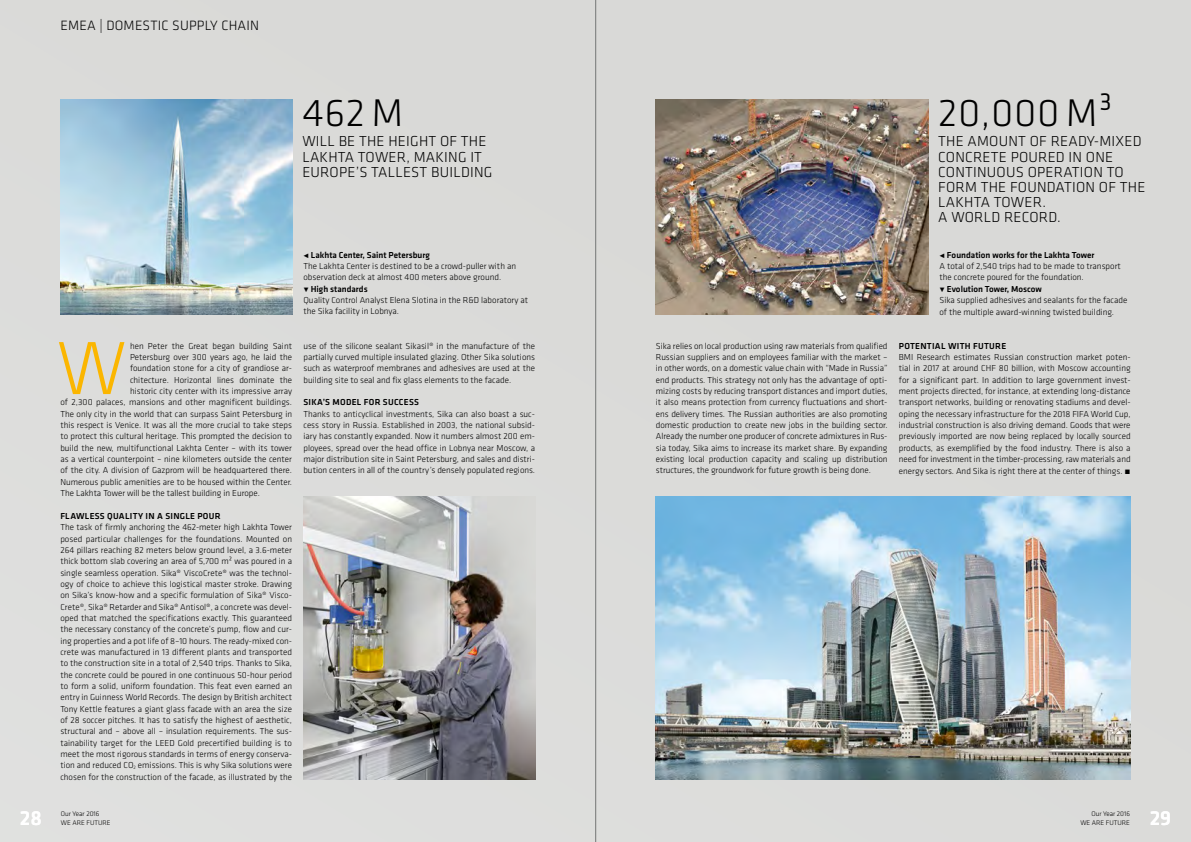
<style>
.page{position:relative;width:1191px;height:842px;background:#dadad9}
.page>*{position:absolute;margin:0;border:0;box-sizing:border-box;transform-origin:0 0}
.t1{font:300 78px "Klavika";color:#fbb600}
.t2{font:300 40px "Klavika";color:#000}
.t3{font:500 21px "Klavika";color:#fff}
.t4{font:300 15px/15px "Klavika";letter-spacing:.015em;color:#000}
.t5{font:300 14px "Klavika";letter-spacing:.015em;color:#000}
.t6{font:300 9px/11.3px "Klavika";color:#000;text-align:justify}
.t7{font:500 9px "Klavika";letter-spacing:.03em;color:#000}
.t8{font:500 9px "Klavika";color:#000}
.t9{font:300 7px/9px "Klavika";color:#000}
</style>
<div class="page">
<img style="left:656px;top:99px;width:272px;height:216px">
<img style="left:303px;top:496px;width:232px;height:284px">
<img style="left:656px;top:496px;width:474px;height:284px">
<img style="left:60px;top:99px;width:232px;height:215px">
<hr style="left:595px;top:0;width:1px;height:842px;background:#878988">
<h3 class="t5" style="left:60px;top:17px;width:193px">EMEA | Dom estic Supply Chain</h3>
<h2 class="t2" style="left:302px;top:88px;width:102px">462M</h2>
<h3 class="t4" style="left:302px;top:134px;width:186px">will be the height of the<br>Lakhta Tower, making</h3>
<h3 class="t4" style="left:302px;top:149px;width:181px;text-indent:168px">it<br>Europe’s tallest bui lding</h3>
<h1 class="t1" style="left:57px;top:321px;width:67px">W</h1>
<p class="t6" style="left:130px;top:340px;width:163px">hen Peter the Great began building Saint</p>
<p class="t6" style="left:130px;top:351px;width:163px">Petersburg over 300 years ago, he laid the</p>
<p class="t6" style="left:130px;top:363px;width:163px">foundation stone for a city of grandiose ar-</p>
<p class="t6" style="left:130px;top:374px;width:163px">chitecture. Horizontal lines dominate the</p>
<p class="t6" style="left:130px;top:385px;width:163px">historic city center with its impressive array</p>
<p class="t6" style="left:60px;top:397px;width:233px">of 2,300 palaces, mansions and other magnificent buildings.</p>
<p class="t6" style="left:60px;top:408px;width:233px">The only city in the world that can surpass Saint Petersburg in</p>
<p class="t6" style="left:60px;top:419px;width:233px">this respect is Venice. It was all the more crucial to take steps</p>
<p class="t6" style="left:60px;top:431px;width:233px">to protect this cultural heritage. This prompted the decision to</p>
<p class="t6" style="left:60px;top:442px;width:233px">build the new, multifunctional Lakhta Center – with its tower</p>
<p class="t6" style="left:60px;top:453px;width:233px">as a vertical counterpoint – nine kilometers outside the center</p>
<p class="t6" style="left:60px;top:465px;width:233px">of the city. A division of Gazprom will be headquartered there.</p>
<p class="t6" style="left:60px;top:476px;width:233px">Numerous public amenities are to be housed within the Center.</p>
<p class="t6" style="left:60px;top:487px;width:201px">The Lakhta Tower will be the tallest building in Europe.</p>
<p class="t7" style="left:60px;top:510px;width:159px">Flawless quality i n a si ngle pour</p>
<p class="t6" style="left:60px;top:521px;width:233px">The task of firmly anchoring the 462-meter high Lakhta Tower posed particular challenges for the foundations. Mounted on 264 pillars reaching 82 meters below ground level, a 3.6-meter thick bottom slab covering an area of 5,700 m² was poured in a single seamless operation. Sika® ViscoCrete® was the technol&shy;ogy of choice to achieve this logistical master stroke. Drawing on Sika’s know-how and a specific formulation of Sika® Visco-Crete®, Sika® Retarder and Sika® Antisol®, a concrete was devel&shy;oped that matched the specifications exactly. This guaranteed the necessary constancy of the concrete’s pump, flow and cur&shy;ing properties and a pot life of 8–10 hours. The ready-mixed con&shy;crete was manufactured in 13 different plants and transported to the construction site in a total of 2,540 trips. Thanks to Sika, the concrete could be poured in one continuous 50-hour period to form a solid, uniform foundation. This feat even earned an entry in Guinness World Records. The design by British architect Tony Kettle features a giant glass facade with an area the size of 28 soccer pitches. It has to satisfy the highest of aesthetic, structural and – above all – insulation requirements. The sus&shy;tainability target for the LEED</p>
<p class="t6" style="left:60px;top:737px;width:233px;text-indent:118px">Gold precertified building is to meet the most rigorous standards in terms of energy conserva&shy;tion and reduced CO <sub>2</sub> emissions. This is why Sika solutions were chosen for the construction of the facade, as illustrated by the</p>
<p class="t8" style="left:303px;top:249px;width:128px">• Lakhta Center, Saint Petersburg</p>
<p class="t6" style="left:303px;top:260px;width:214px">The Lakhta Center is destined to be a crowd-puller with an observation deck at almost 400 meters above ground.</p>
<p class="t7" style="left:303px;top:283px;width:66px">• High standards</p>
<p class="t6" style="left:303px;top:294px;width:226px">Quality Control Analyst Elena Slotina in the R&amp;D laboratory at the Sika facility in Lobnya.</p>
<p class="t6" style="left:303px;top:340px;width:233px">use of the silicone sealant Sikasil® in the manufacture of the partially curved multiple insulated glazing. Other Sika solutions such as waterproof membranes and adhesives are used at the building site to seal and fix glass elements to the facade.</p>
<p class="t7" style="left:303px;top:396px;width:112px">Sika’s model for success</p>
<p class="t6" style="left:303px;top:408px;width:233px">Thanks to anticyclical investments, Sika can also boast a suc&shy;cess story in Russia. Established in 2003, the national subsid&shy;iary has constantly expanded. Now it numbers almost 200 em&shy;ployees, spread over the head office in Lobnya near Moscow, a major distribution site in Saint Petersburg, and sales and distri&shy;bution centers in all of the country’s densely populated regions.</p>
<h3 class="t3" style="left:20px;top:804px;width:23px">28</h3>
<p class="t9" style="left:61px;top:818px;width:17px">WE ARE</p>
<p class="t9" style="left:86px;top:818px;width:9px">FUTURE</p>
<p class="t9" style="left:61px;top:809px;width:40px">Our Year 2016</p>
<h2 class="t2" style="left:938px;top:88px;width:176px">20,000 m³</h2>
<h3 class="t4" style="left:938px;top:134px;width:209px">Th e amount of ready-mixed concrete poured in on e continuous operation to form the foundation of the<br>Lakhta Tower.<br>A world record.</h3>
<p class="t8" style="left:939px;top:249px;width:157px">• Foundation works for the Lakhta Tower</p>
<p class="t6" style="left:939px;top:260px;width:183px">A total of 2,540 trips had to be made to transport the concrete poured for the foundation.</p>
<p class="t7" style="left:939px;top:283px;width:104px">• Evolution Tower, Moscow</p>
<p class="t6" style="left:939px;top:294px;width:189px">Sika supplied adhesives and sealants for the facade of the multiple award-winning twisted building.</p>
<p class="t6" style="left:656px;top:340px;width:233px">Sika relies on local production using raw materials from qualified Russian suppliers and on employees familiar with the market – in other words, on a domestic value chain with “Made in Russia” end products. This strategy not only has the advantage of opti&shy;mizing costs by reducing transport distances and import duties, it also means protection from currency fluctuations and short&shy;ens delivery times. The Russian authorities are also promoting domestic production to create new jobs in the building sector.<br>Already the number one producer of concrete admixtures in Rus&shy;sia today, Sika aims to increase its market share. By expanding existing local production capacity and scaling up distribution structures, the groundwork for future growth is being done.</p>
<p class="t7" style="left:899px;top:340px;width:109px">Potential with future</p>
<p class="t6" style="left:899px;top:351px;width:233px">BMI Research estimates Russian construction market poten&shy;tial in 2017 at around CHF 80 billion, with Moscow accounting for a significant part. In addition to large government invest&shy;ment projects directed, for instance, at extending long-distance transport networks, building or renovating stadiums and devel&shy;oping the necessary infrastructure for the 2018 FIFA World Cup, industrial construction is also driving demand. Goods that were previously imported are now being replaced by locally sourced products, as exemplified by the food industry. There is also a need for investment in the timber-processing, raw materials and energy sectors. And Sika is right there at the center of things. •</p>
<p class="t9" style="left:1105px;top:818px;width:9px">FUTURE</p>
<h3 class="t3" style="left:1149px;top:804px;width:23px">29</h3>
<p class="t9" style="left:1080px;top:809px;width:51px;text-indent:11px">Our Year 2016<br>WE ARE</p>
</div>
